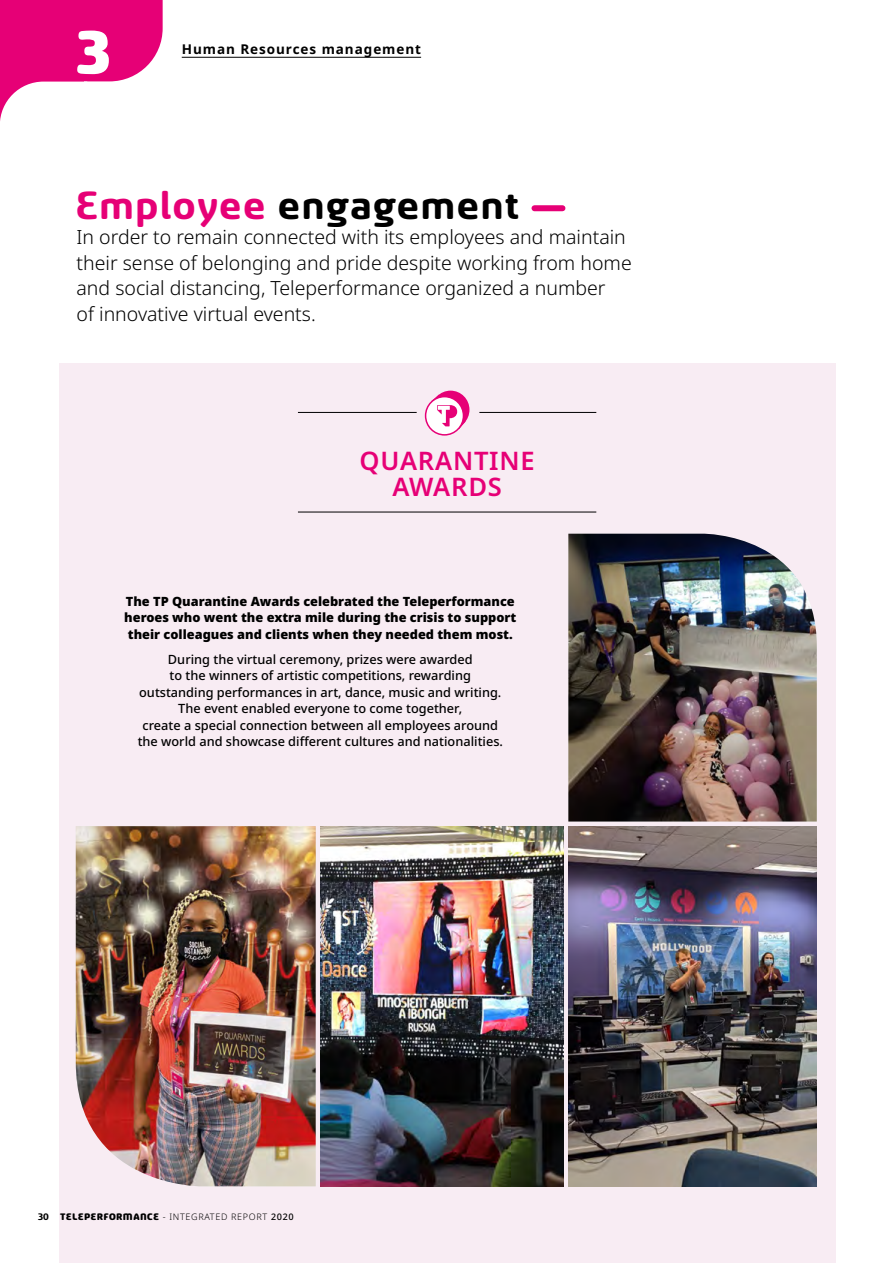
<style>
.page{position:relative;width:893px;height:1263px;background:#fff}
.page>*{position:absolute;margin:0;border:0;box-sizing:border-box;transform-origin:0 0}
.t1{font:900 67.65px "Sancoale Softened";color:#fff}
._1_TITRE{font:700 43.5px "Sancoale Softened";letter-spacing:.05em;color:#000}
.t2{font:600 25.5px/25.5px "Noto Sans";letter-spacing:.03em;color:#e60076;text-align:center}
.TexteMessage_Intro{font:300 19.5px/25.5px "Noto Sans";color:#000}
.t3{font:700 13.5px "Noto Sans";letter-spacing:.07em;color:#000}
.TEXTE_FICHE{font:500 12.75px/16.5px "Noto Sans";color:#000;text-align:center}
.TEXTE_FICHE-2{font:900 12.75px/16.5px "Noto Sans";color:#000}
.t4{font:300 9px "Noto Sans";letter-spacing:.075em;color:#000}
.s1{color:#e60076}
.s2{font-family:"Sancoale Softened";font-weight:700;font-size:10.5px}
.s3{font-family:"Sancoale Softened";font-weight:900;font-size:10.5px}
.s4{font-weight:500}
</style>
<div class="page">
<svg style="left:0;top:0;width:163px;height:121px"></svg>
<hr style="left:182px;top:57px;width:239px;height:1px;background:#000">
<div style="left:534px;top:205px;width:28px;height:6px;background:#e60076"></div>
<div style="left:59px;top:364px;width:777px;height:899px;background:#f8ecf3"></div>
<hr style="left:298px;top:512px;width:298px;height:1px;background:#000">
<hr style="left:298px;top:412px;width:119px;height:1px;background:#000">
<hr style="left:479px;top:412px;width:117px;height:1px;background:#000">
<div style="left:432px;top:391px;width:37px;height:38px;background:#e60076;border-radius:50%"></div>
<svg style="left:426px;top:397px;width:37px;height:38px"></svg>
<div style="left:425px;top:396px;width:39px;height:40px;border:2px solid #e60076;border-radius:50%"></div>
<svg style="left:403px;top:394px;width:91px;height:35px"></svg>
<img style="left:568px;top:534px;width:249px;height:287px">
<img style="left:320px;top:826px;width:244px;height:360px">
<img style="left:568px;top:826px;width:249px;height:360px">
<img style="left:76px;top:826px;width:240px;height:360px">
<p class="t1" style="left:77px;top:19px;width:35px">3</p>
<p class="t3" style="left:182px;top:40px;width:241px">Human Resources management</p>
<p class="_1_TITRE" style="left:77px;top:184px;width:444px"><span class="s1">Employee</span> engagement</p>
<p class="TexteMessage_Intro" style="left:77px;top:225px;width:557px">In order to remain connected with its employees and maintain their sense of belonging and pride despite working from home and social distancing, Teleperformance organized a number<br>of innovative virtual events.</p>
<p class="t2" style="left:360px;top:449px;width:177px">QUARANTINE<br>AWARDS</p>
<p class="TEXTE_FICHE-2" style="left:124px;top:593px;width:394px">The TP Quarantine Awards celebrated the Teleperformance heroes who went the extra mile during the crisis to support their colleagues and clients when they needed them most.</p>
<p class="TEXTE_FICHE" style="left:138px;top:651px;width:367px">During the virtual ceremony, prizes were awarded<br>to the winners of artistic competitions, rewarding outstanding performances in art, dance, music and writing.<br>The event enabled everyone to come together,<br>create a special connection between all employees around the world and showcase different cultures and nationalities.</p>
<p class="t4" style="left:38px;top:1210px;width:257px"><span class="s2">30</span> <span class="s3">TELEPERFORMANCE</span> - INTEGRATED REPORT <span class="s4">2020</span></p>
</div>
